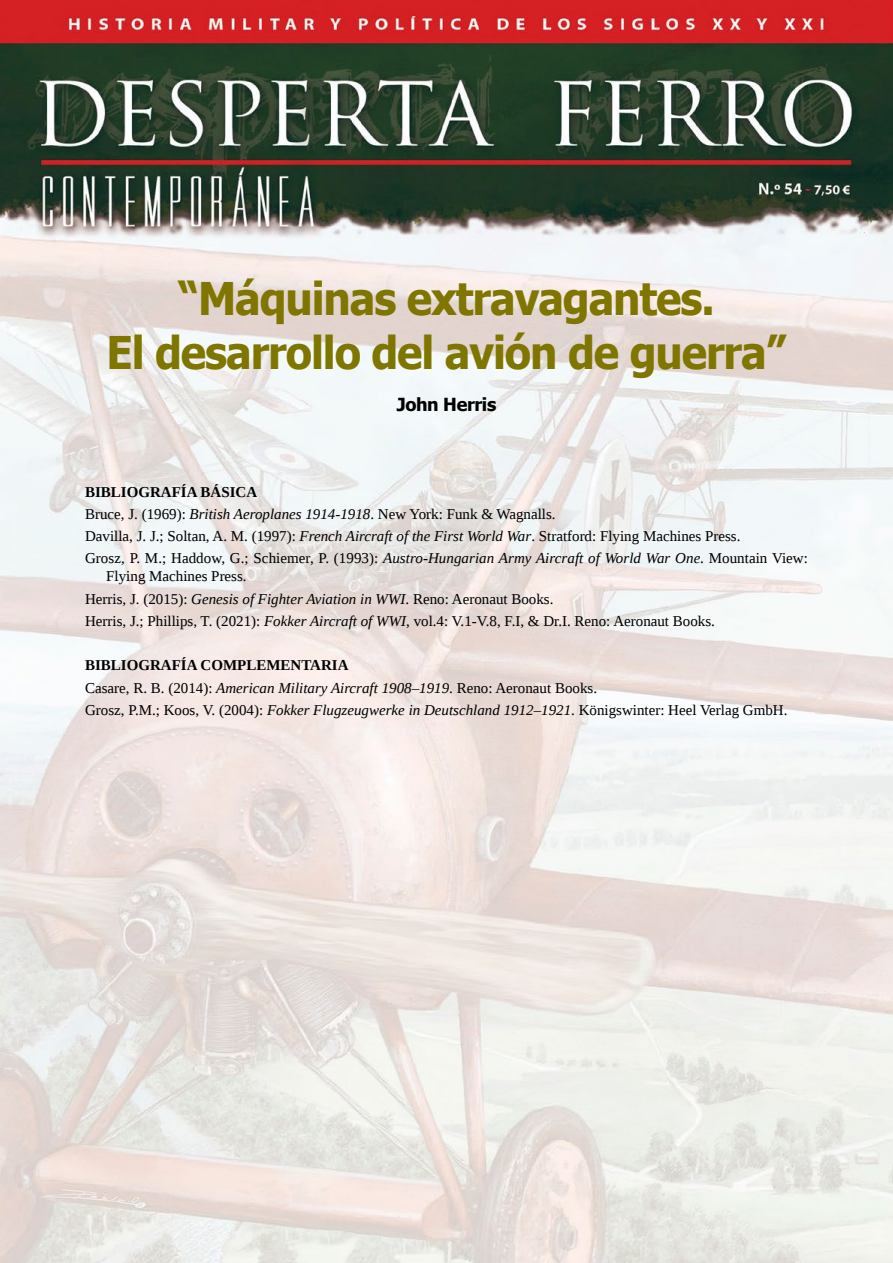
<style>
.page{position:relative;width:893px;height:1263px;background:#fff}
.page>*{position:absolute;margin:0;border:0;box-sizing:border-box;transform-origin:0 0}
.t1{font:700 45px/54px "Tahoma";letter-spacing:-.025em;color:#7f7600;text-align:center;scale:.95 1}
.t2{font:700 18px "Tahoma";letter-spacing:-.02em;color:#000}
.t3{font:15px/22.2px "Liberation Serif";color:#000}
.s1{font-weight:700}
.s2{font-style:italic}
</style>
<div class="page">
<img style="left:0;top:0;width:893px;height:1263px">
<h1 class="t1" style="left:107px;top:274px;width:717px">“Máquinas extravagantes.<br>El desarrollo del avión de guerra”</h1>
<p class="t2" style="left:397px;top:396px;width:101px">John Herris</p>
<p class="t3" style="left:85px;top:482px;width:724px"><span class="s1">BIBLIOGRAFÍA BÁSICA<br></span>Bruce, J. (1969): <span class="s2">British Aeroplanes 1914-1918</span>. New York: Funk &amp; Wagnalls.<br>Davilla, J. J.; Soltan, A. M. (1997): <span class="s2">French Aircraft of the First World War</span>. Stratford: Flying Machines Press.<br>Grosz, P. M.; Haddow, G.; Schiemer, P. (1993): <span class="s2">Austro-Hungarian Army Aircraft of World War One</span>. Mountain View:</p>
<p class="t3" style="left:85px;top:567px;width:631px;text-indent:21px">Flying Machines Press.<br>Herris, J. (2015): <span class="s2">Genesis of Fighter Aviation in WWI</span>. Reno: Aeronaut Books.<br>Herris, J.; Phillips, T. (2021): <span class="s2">Fokker Aircraft of WWI</span>, vol.4: V.1-V.8, F.I, &amp; Dr.I. Reno: Aeronaut Books.</p>
<p class="t3" style="left:85px;top:656px;width:704px"><span class="s1">BIBLIOGRAFÍA COMPLEMENTARIA<br></span>Casare, R. B. (2014): <span class="s2">American Military Aircraft 1908–1919</span>. Reno: Aeronaut Books.<br>Grosz, P.M.; Koos, V. (2004): <span class="s2">Fokker Flugzeugwerke in Deutschland 1912–1921</span>. Königswinter: Heel Verlag GmbH.</p>
</div>
